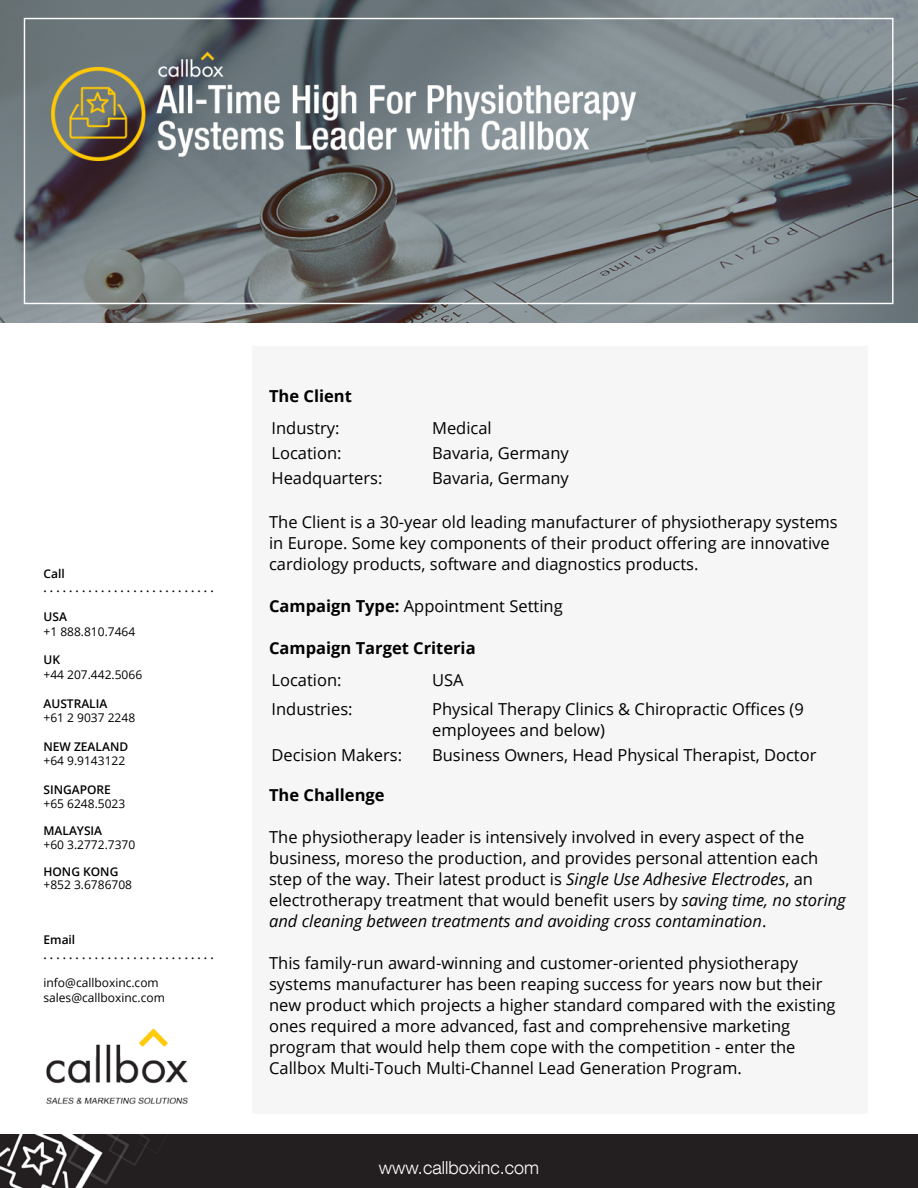
<style>
.page{position:relative;width:918px;height:1188px;background:#fff}
.page>*{position:absolute;margin:0;border:0;box-sizing:border-box;transform-origin:0 0}
.t1{font:300 18px "Helvetica Neue LT Com";color:#fff}
.t2{font:16.5px/21px "Open Sans";color:#000}
.t3{font:700 16.5px "Open Sans";color:#000}
.t4{font:12px/14.4px "Open Sans";color:#000}
.t5{font:600 12px/14.4px "Open Sans";color:#000}
.s1{font-weight:700}
.s2{font-style:italic}
</style>
<div class="page">
<div style="left:252px;top:347px;width:616px;height:767px;background:#f6f6f6"></div>
<div style="left:0;top:1135px;width:918px;height:53px;background:#231f20"></div>
<img style="left:46px;top:1028px;width:142px;height:76px">
<img style="left:0;top:0;width:918px;height:323px">
<p class="t5" style="left:44px;top:566px;width:172px">Call<br>. . . . . . . . . . . . . . . . . . . . . . . . . . .</p>
<p class="t5" style="left:44px;top:609px;width:25px">USA</p>
<p class="t4" style="left:44px;top:624px;width:93px">+1 888.810.7464</p>
<p class="t5" style="left:44px;top:653px;width:18px">UK</p>
<p class="t4" style="left:44px;top:667px;width:100px">+44 207.442.5066</p>
<p class="t5" style="left:44px;top:696px;width:65px">AUSTRALIA</p>
<p class="t4" style="left:44px;top:710px;width:93px">+61 2 9037 2248</p>
<p class="t5" style="left:44px;top:739px;width:86px">NEW ZEALAND</p>
<p class="t4" style="left:44px;top:753px;width:83px">+64 9.9143122</p>
<p class="t5" style="left:44px;top:782px;width:69px">SINGAPORE</p>
<p class="t4" style="left:44px;top:797px;width:83px">+65 6248.5023</p>
<p class="t5" style="left:44px;top:824px;width:60px">MALAYSIA</p>
<p class="t4" style="left:44px;top:837px;width:93px">+60 3.2772.7370</p>
<p class="t5" style="left:44px;top:864px;width:76px">HONG KONG</p>
<p class="t4" style="left:44px;top:878px;width:90px">+852 3.6786708</p>
<p class="t5" style="left:44px;top:932px;width:172px">Email<br>. . . . . . . . . . . . . . . . . . . . . . . . . . .</p>
<p class="t4" style="left:44px;top:976px;width:123px">info@callboxinc.com sales@callboxinc.com</p>
<p class="t3" style="left:269px;top:385px;width:84px">The Client</p>
<p class="t2" style="left:272px;top:417px;width:70px">Industry:</p>
<p class="t2" style="left:432px;top:417px;width:61px">Medical</p>
<p class="t2" style="left:272px;top:442px;width:72px">Location:</p>
<p class="t2" style="left:432px;top:442px;width:138px">Bavaria, Germany</p>
<p class="t2" style="left:272px;top:467px;width:112px">Headquarters:</p>
<p class="t2" style="left:432px;top:467px;width:138px">Bavaria, Germany</p>
<p class="t2" style="left:269px;top:511px;width:570px">The Client is a 30-year old leading manufacturer of physiotherapy systems in Europe. Some key components of their product offering are innovative cardiology products, software and diagnostics products.</p>
<p class="t2" style="left:269px;top:595px;width:295px"><span class="s1">Campaign Type:</span> Appointment Setting</p>
<p class="t3" style="left:269px;top:637px;width:208px">Campaign Target Criteria</p>
<p class="t2" style="left:272px;top:669px;width:72px">Location:</p>
<p class="t2" style="left:432px;top:669px;width:33px">USA</p>
<p class="t2" style="left:272px;top:698px;width:83px">Industries:</p>
<p class="t2" style="left:432px;top:698px;width:373px">Physical Therapy Clinics &amp; Chiropractic Offices (9 employees and below)</p>
<p class="t2" style="left:272px;top:744px;width:132px">Decision Makers:</p>
<p class="t2" style="left:432px;top:744px;width:386px">Business Owners, Head Physical Therapist, Doctor</p>
<p class="t3" style="left:269px;top:784px;width:117px">The Challenge</p>
<p class="t2" style="left:269px;top:826px;width:578px">The physiotherapy leader is intensively involved in every aspect of the business, moreso the production, and provides personal attention each step of the way. Their latest product is <span class="s2">Single Use Adhesive Electrodes</span>, an electrotherapy treatment that would benefit users by <span class="s2">saving time, no storing and cleaning between treatments and avoiding cross contamination</span>.</p>
<p class="t2" style="left:269px;top:952px;width:568px">This family-run award-winning and customer-oriented physiotherapy systems manufacturer has been reaping success for years now but their new product which projects a higher standard compared with the existing ones required a more advanced, fast and comprehensive marketing program that would help them cope with the competition - enter the Callbox Multi-Touch Multi-Channel Lead Generation Program.</p>
<p class="t1" style="left:379px;top:1156px;width:162px">www.callboxinc.com</p>
</div>
